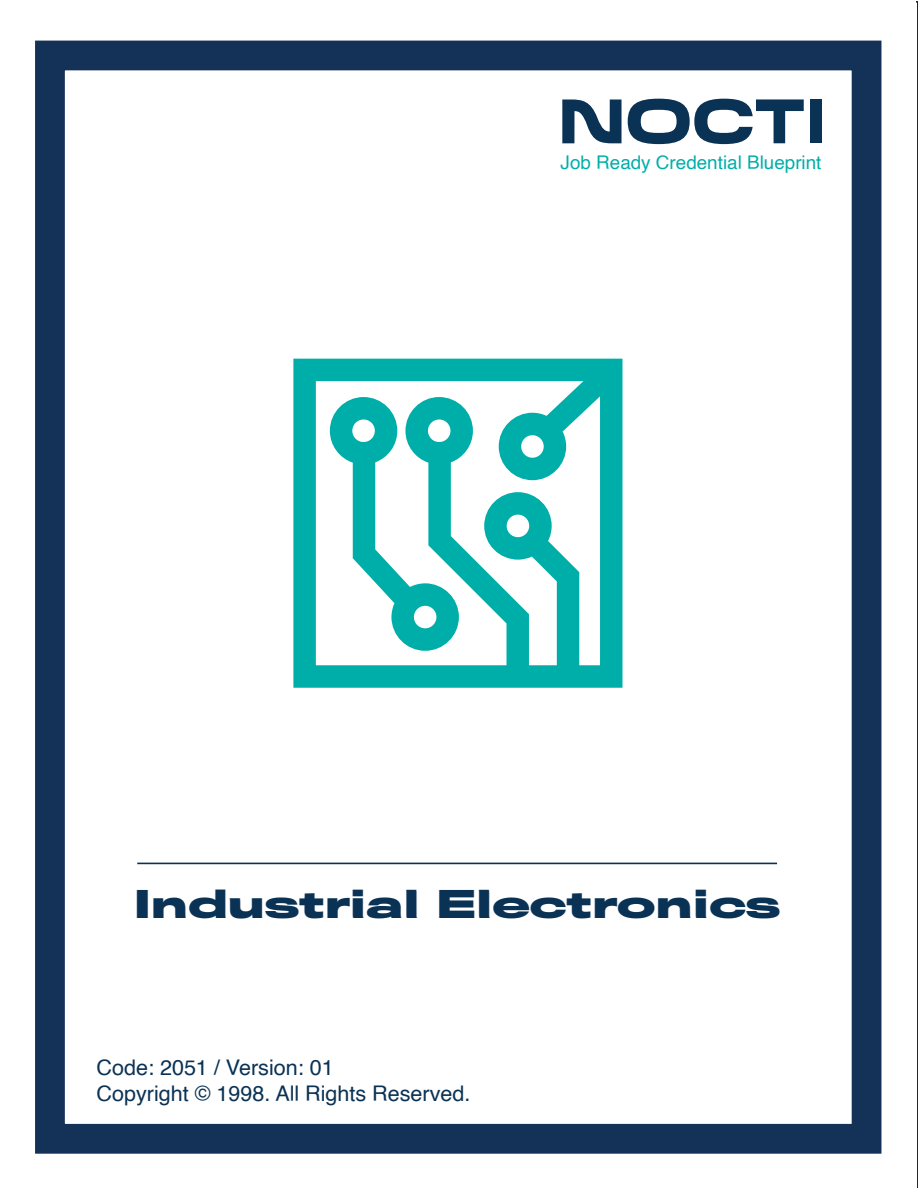
<style>
.page{position:relative;width:918px;height:1188px;background:#fff}
.page>*{position:absolute;margin:0;border:0;box-sizing:border-box;transform-origin:0 0}
.t1{font:700 35.85px "Titling Gothic FB Extended";letter-spacing:-.02em;color:#0a3254}
.t2{font:21.6px "Helvetica";color:#0a3254}
.t3{font:18.9px "Helvetica";color:#00aea9}
</style>
<div class="page">
<svg style="left:293px;top:359px;width:329px;height:329px"></svg>
<svg style="left:562px;top:100px;width:60px;height:43px"></svg>
<div style="left:810px;top:99px;width:11px;height:44px;background:#0a3254"></div>
<svg style="left:628px;top:99px;width:176px;height:45px"></svg>
<div style="left:35px;top:41px;width:846px;height:1113px;border:30px solid #143257"></div>
<hr style="left:137px;top:863px;width:640px;height:1px;background:#0a3254">
<p class="t3" style="left:561px;top:148px;width:262px">Job Ready Credential Blueprint</p>
<h1 class="t1" style="left:133px;top:881px;width:649px">Industrial Electronics</h1>
<p class="t2" style="left:97px;top:1051px;width:239px">Code: 2051 / Version: 01</p>
<p class="t2" style="left:97px;top:1076px;width:375px">Copyright © 1998. All Rights Reserved.</p>
</div>
